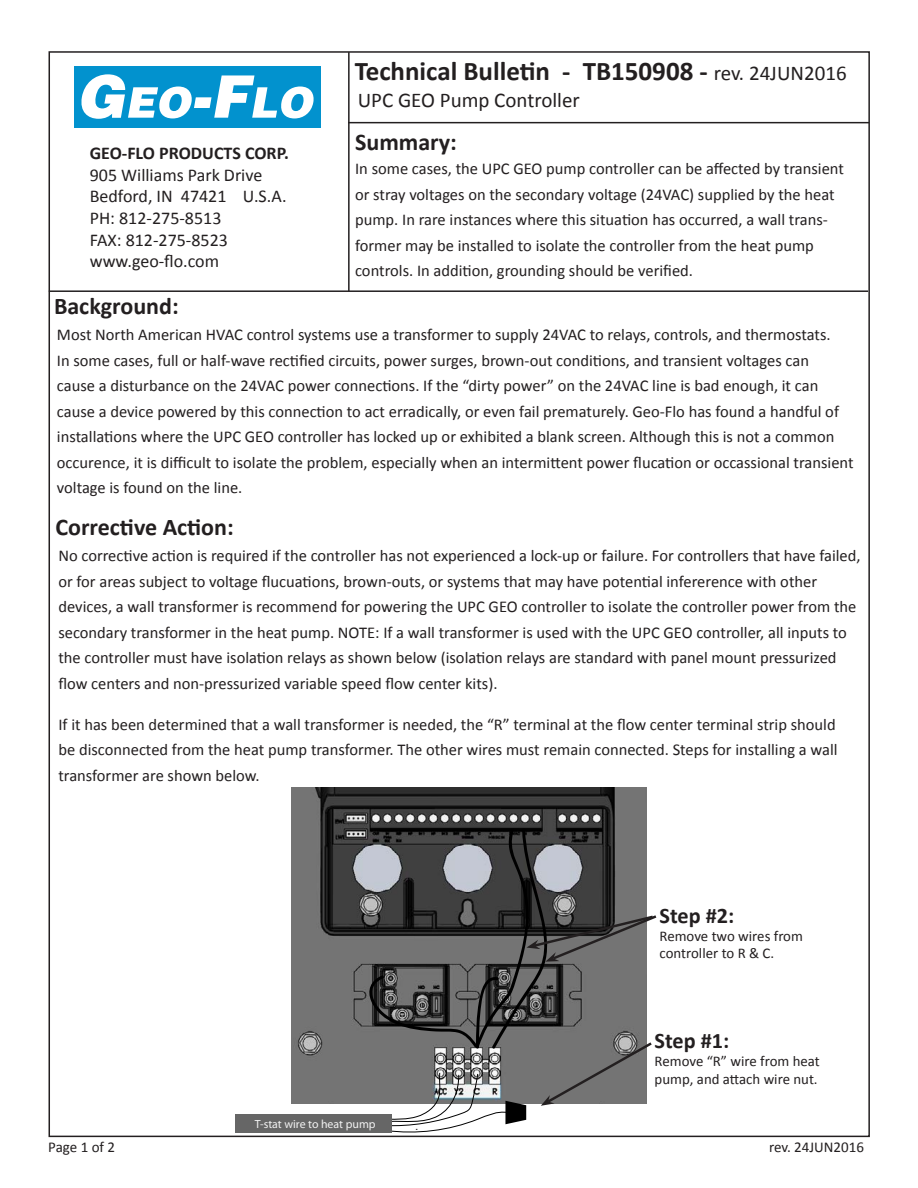
<style>
.page{position:relative;width:918px;height:1188px;background:#fff}
.page>*{position:absolute;margin:0;border:0;box-sizing:border-box;transform-origin:0 0}
.t1{font:700 27px "Calibri";color:#231f20}
.t2{font:700 24px "Calibri";color:#231f20}
.t3{font:700 22.2px "Calibri";color:#231f20}
.t4{font:21px "Calibri";color:#231f20}
.t5{font:18px "Calibri";color:#231f20}
.t6{font:700 18px "Calibri";color:#231f20}
.Number_Step{font:16.5px/25.5px "Calibri";color:#231f20}
.t7{font:15px "Calibri";color:#231f20}
.t8{font:14.85px/17.9px "Calibri";color:#231f20}
.t9{font:700 14.85px/17.9px "Calibri";color:#231f20}
.t10{font:12px "Arial";color:#231f20}
.t11{font:11.85px "Myriad Pro";color:#f2f2f2}
.s1{font-weight:400;font-size:21px}
</style>
<div class="page">
<hr style="left:49px;top:290px;width:819px;height:2px;background:#231f20">
<hr style="left:348px;top:52px;width:2px;height:239px;background:#231f20">
<hr style="left:348px;top:122px;width:521px;height:1px;background:#231f20">
<div style="left:75px;top:66px;width:246px;height:62px;background:#0292ce"></div>
<svg style="left:81px;top:74px;width:233px;height:45px"></svg>
<img style="left:292px;top:787px;width:354px;height:317px">
<div style="left:235px;top:1114px;width:157px;height:19px;background:#666"></div>
<svg style="left:367px;top:828px;width:290px;height:305px;background:#717272"></svg>
<p class="t6" style="left:90px;top:142px;width:201px">GEO-FLO PRODUCTS CORP.</p>
<p class="t5" style="left:90px;top:164px;width:174px">905 Williams Park Drive</p>
<p class="t5" style="left:90px;top:185px;width:198px">Bedford, IN 47421 U.S.A.</p>
<p class="t5" style="left:90px;top:207px;width:133px">PH: 812-275-8513</p>
<p class="t5" style="left:90px;top:228px;width:140px">FAX: 812-275-8523</p>
<p class="t5" style="left:90px;top:250px;width:131px">www.geo-flo.com</p>
<p class="t2" style="left:54px;top:291px;width:126px">Background:</p>
<p class="t1" style="left:355px;top:54px;width:493px">Technical Bulletin - TB150908 - <span class="s1">rev. 24JUN2016</span></p>
<p class="t4" style="left:358px;top:86px;width:224px">UPC GEO Pump Controller</p>
<p class="t2" style="left:355px;top:127px;width:103px">Summary:</p>
<p class="Number_Step" style="left:355px;top:156px;width:490px">In some cases, the UPC GEO pump controller can be affected by transient or stray voltages on the secondary voltage (24VAC) supplied by the heat pump. In rare instances where this situation has occurred, a wall trans&shy;former may be installed to isolate the controller from the heat pump controls. In addition, grounding should be verified.</p>
<p class="Number_Step" style="left:57px;top:322px;width:798px">Most North American HVAC control systems use a transformer to supply 24VAC to relays, controls, and thermostats.<br>In some cases, full or half-wave rectified circuits, power surges, brown-out conditions, and transient voltages can<br>cause a disturbance on the 24VAC power connections. If the “dirty power” on the 24VAC line is bad enough, it can cause a device powered by this connection to act erradically, or even fail prematurely. Geo-Flo has found a handful of installations where the UPC GEO controller has locked up or exhibited a blank screen. Although this is not a common occurence, it is difficult to isolate the problem, especially when an intermittent power flucation or occassional transient voltage is found on the line.</p>
<p class="t8" style="left:153px;top:447px;width:668px">In some cases, a 24VAC transformer should be used to power the UPC GEO controller instead of the heat pump</p>
<p class="t8" style="left:153px;top:483px;width:97px">nal transformer.</p>
<p class="t2" style="left:55px;top:512px;width:180px">Corrective Action:</p>
<p class="Number_Step" style="left:58px;top:543px;width:804px">No corrective action is required if the controller has not experienced a lock-up or failure. For controllers that have failed, or for areas subject to voltage flucuations, brown-outs, or systems that may have potential infererence with other devices, a wall transformer is recommend for powering the UPC GEO controller to isolate the controller power from the secondary transformer in the heat pump. NOTE: If a wall transformer is used with the UPC GEO controller, all inputs to the controller must have isolation relays as shown below (isolation relays are standard with panel mount pressurized flow centers and non-pressurized variable speed flow center kits).</p>
<p class="Number_Step" style="left:58px;top:712px;width:781px;text-align:justify">If it has been determined that a wall transformer is needed, the “R” terminal at the flow center terminal strip should be disconnected from the heat pump transformer. The other wires must remain connected. Steps for installing a wall transformer are shown below.</p>
<p class="t9" style="left:270px;top:554px;width:543px">DISCONNECTED PRIOR TO WIRING THE CONTROLLER. FAILING TO SECURE THE ELECTRI-<br>CAL SUPPLY COULD RESULT IN SERIOUS INJURY OR DEATH. THIS EQUIPMENT SHOULD BE</p>
<p class="t8" style="left:153px;top:643px;width:653px">1. Disconnect the wire from the “R” terminal, and add a wire nut to the wire that was previously connected</p>
<p class="t8" style="left:175px;top:678px;width:25px">“C”.</p>
<p class="t8" style="left:153px;top:714px;width:661px">2. Remove the two wires running from the 24VAC and IN terminals at the controller to terminals “C” and “R”</p>
<p class="t3" style="left:660px;top:901px;width:76px">Step #2:</p>
<p class="t8" style="left:660px;top:927px;width:145px">Remove two wires from controller to R &amp; C.</p>
<p class="t7" style="left:48px;top:1137px;width:68px">Page 1 of 2</p>
<p class="t11" style="left:255px;top:1117px;width:122px">T-stat wire to heat pump</p>
<p class="t10" style="left:415px;top:1118px;width:5px">.</p>
<p class="t3" style="left:655px;top:1027px;width:76px">Step #1:</p>
<p class="t8" style="left:655px;top:1052px;width:167px">Remove “R” wire from heat pump, and attach wire nut.</p>
<p class="t7" style="left:769px;top:1137px;width:96px">rev. 24JUN2016</p>
</div>
